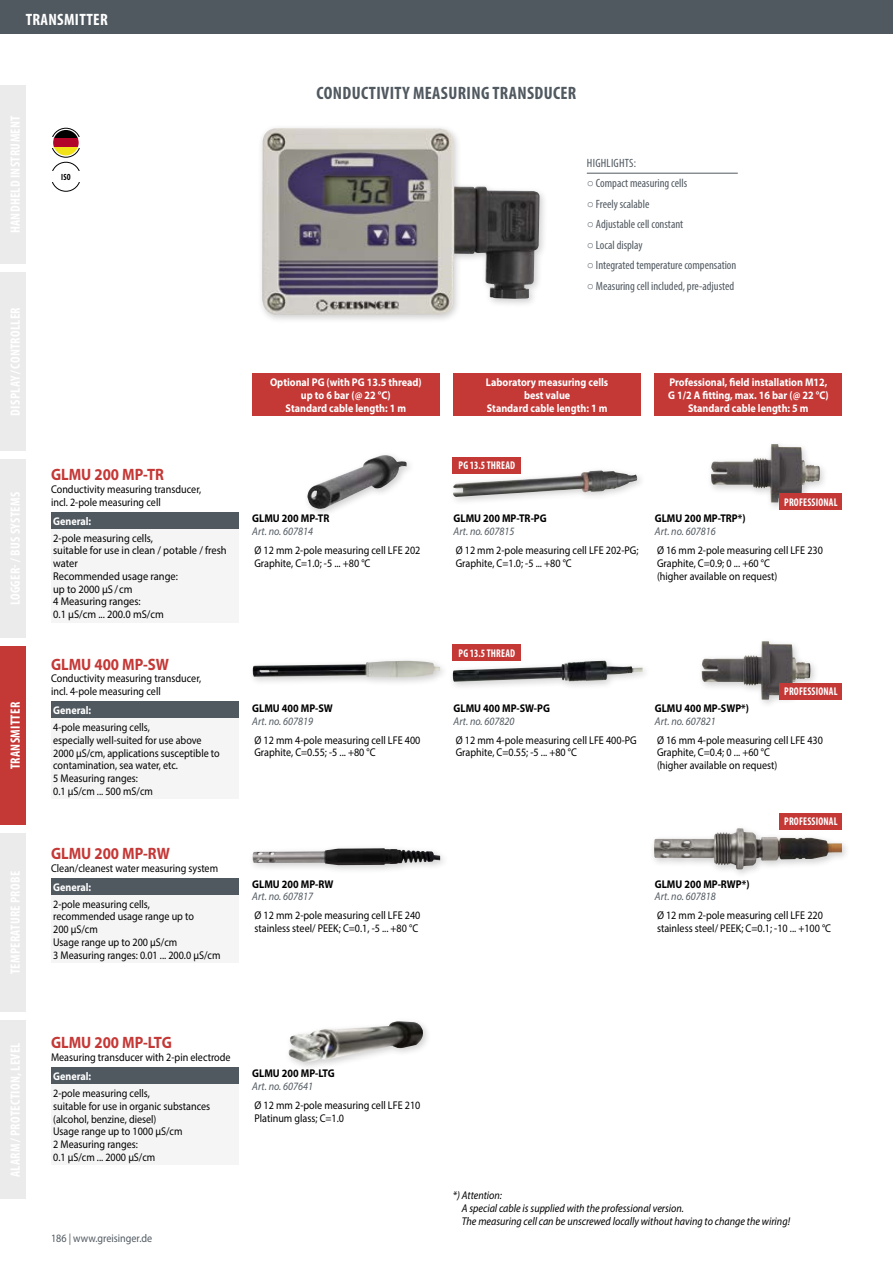
<style>
.page{position:relative;width:893px;height:1263px;background:#fff}
.page>*{position:absolute;margin:0;border:0;box-sizing:border-box;transform-origin:0 0}
.t1{font:700 condensed 18px "Myriad Pro";letter-spacing:.02em;color:#515960}
.t2{font:700 16.5px "Myriad Pro";color:#c43836;scale:.9 1}
.t3{font:700 condensed 16.5px "Myriad Pro";letter-spacing:.02em;color:#fff}
.t4{font:700 condensed 13.5px "Myriad Pro";letter-spacing:.02em;color:#fff}
.t5{font:condensed 12px "Myriad Pro";color:#515960}
.t6{font:condensed 12px "Myriad Pro";letter-spacing:.02em;color:#515960}
.t7{font:11.25px/12.8px "Myriad Pro";color:#000;scale:.9 1}
.t8{font:700 11.25px/12.8px "Myriad Pro";color:#fff;text-align:center;scale:.9 1}
.t9{font:11.25px/12.8px "Myriad Pro";color:#000;scale:.93 1}
.t10{font:italic 11.25px/12.8px "Myriad Pro";color:#000;scale:.9 1}
.t11{font:700 11.25px "Myriad Pro";color:#000;scale:.9 1}
.t12{font:italic 11.25px "Myriad Pro";color:#515960;scale:.9 1}
.t13{font:700 condensed 11.25px "Myriad Pro";letter-spacing:.02em;color:#fff;scale:.9 1}
.t14{font:11.25px "Myriad Pro";color:#515960;scale:.9 1}
.t15{font:700 condensed 9px "Myriad Pro";color:#000;scale:.9 1}
.s1{font-family:"Arial";font-stretch:normal}
</style>
<div class="page">
<div style="left:0;top:0;width:893px;height:34px;background:#515960"></div>
<div style="left:0;top:85px;width:26px;height:179px;background:#ebebeb"></div>
<div style="left:0;top:272px;width:26px;height:179px;background:#ebebeb"></div>
<div style="left:0;top:459px;width:26px;height:179px;background:#ebebeb"></div>
<div style="left:0;top:646px;width:26px;height:179px;background:#c43836"></div>
<div style="left:0;top:833px;width:26px;height:179px;background:#ebebeb"></div>
<div style="left:0;top:1020px;width:26px;height:179px;background:#ebebeb"></div>
<div style="left:51px;top:128px;width:30px;height:30px;border:1px solid #000;border-radius:50%"></div>
<div style="left:51px;top:137px;width:30px;height:11px;background:#fff"></div>
<svg style="left:53px;top:130px;width:26px;height:8px"></svg>
<div style="left:53px;top:138px;width:26px;height:9px;background:#b1052a"></div>
<svg style="left:53px;top:147px;width:26px;height:8px"></svg>
<div style="left:51px;top:162px;width:30px;height:30px;border:1px solid #000;border-radius:50%"></div>
<div style="left:51px;top:171px;width:30px;height:11px;background:#fff"></div>
<div style="left:258px;top:123px;width:291px;height:201px;background:#000;opacity:.2"></div>
<img style="left:262px;top:128px;width:278px;height:187px">
<img style="left:288px;top:1021px;width:136px;height:42px">
<div style="left:248px;top:656px;width:201px;height:30px;background:#000;opacity:.2"></div>
<img style="left:253px;top:661px;width:187px;height:16px">
<img style="left:307px;top:455px;width:100px;height:54px">
<div style="left:248px;top:843px;width:201px;height:31px;background:#000;opacity:.2"></div>
<img style="left:253px;top:848px;width:187px;height:17px">
<img style="left:711px;top:444px;width:109px;height:58px">
<div style="left:697px;top:636px;width:122px;height:73px;background:#000;opacity:.2"></div>
<img style="left:702px;top:641px;width:108px;height:59px">
<img style="left:654px;top:828px;width:188px;height:41px">
<div style="left:449px;top:465px;width:197px;height:41px;background:#000;opacity:.2"></div>
<img style="left:452px;top:470px;width:185px;height:27px">
<div style="left:448px;top:656px;width:204px;height:35px;background:#000;opacity:.2"></div>
<img style="left:453px;top:660px;width:189px;height:22px">
<div style="left:51px;top:878px;width:187px;height:17px;background:#515960"></div>
<div style="left:51px;top:895px;width:187px;height:68px;background:#f5f5f5"></div>
<hr style="left:587px;top:173px;width:151px;height:1px;background:#515960">
<div style="left:51px;top:701px;width:187px;height:17px;background:#515960"></div>
<div style="left:51px;top:718px;width:187px;height:81px;background:#f5f5f5"></div>
<div style="left:51px;top:512px;width:187px;height:17px;background:#515960"></div>
<div style="left:51px;top:529px;width:187px;height:93px;background:#f5f5f5"></div>
<div style="left:51px;top:1067px;width:187px;height:17px;background:#515960"></div>
<div style="left:51px;top:1084px;width:187px;height:81px;background:#f5f5f5"></div>
<div style="left:780px;top:493px;width:62px;height:17px;background:#c43836"></div>
<div style="left:780px;top:682px;width:62px;height:17px;background:#c43836"></div>
<div style="left:780px;top:813px;width:62px;height:17px;background:#c43836"></div>
<div style="left:453px;top:457px;width:68px;height:17px;background:#c43836"></div>
<div style="left:453px;top:644px;width:68px;height:17px;background:#c43836"></div>
<div style="left:252px;top:374px;width:187px;height:42px;background:#c43836"></div>
<div style="left:454px;top:374px;width:187px;height:42px;background:#c43836"></div>
<div style="left:655px;top:374px;width:187px;height:42px;background:#c43836"></div>
<h2 class="t3" style="left:26px;top:9px;width:84px">TRANSMITTER</h2>
<p class="t15" style="left:61px;top:171px;width:12px">ISO</p>
<h1 class="t1" style="left:317px;top:81px;width:261px">CONDUCTIVITY MEASURING TRANSDUCER</h1>
<p class="t6" style="left:587px;top:155px;width:51px">HIGHLIGHTS:</p>
<p class="t5" style="left:587px;top:176px;width:102px"><span class="s1">○</span> Compact measuring cells</p>
<p class="t5" style="left:587px;top:196px;width:64px"><span class="s1">○</span> Freely scalable</p>
<p class="t5" style="left:587px;top:217px;width:98px"><span class="s1">○</span> Adjustable cell constant</p>
<p class="t5" style="left:587px;top:237px;width:57px"><span class="s1">○</span> Local display</p>
<p class="t5" style="left:587px;top:258px;width:151px"><span class="s1">○</span> Integrated temperature compensation</p>
<p class="t5" style="left:587px;top:278px;width:149px"><span class="s1">○</span> Measuring cell included, pre-adjusted</p>
<p class="t4" style="left:7px;top:769px;width:69px;rotate:-90deg">TRANSMITTER</p>
<h2 class="t2" style="left:51px;top:464px;width:127px">GLMU 200 MP-TR</h2>
<p class="t7" style="left:51px;top:483px;width:168px">Conductivity measuring transducer, incl. 2-pole measuring cell</p>
<p class="t8" style="left:53px;top:514px;width:44px">General:</p>
<p class="t9" style="left:53px;top:531px;width:188px">2-pole measuring cells,<br>suitable for use in clean / potable / fresh water<br>Recommended usage range:<br>up to 2000 μS / cm<br>4 Measuring ranges:<br>0.1 µS/cm ... 200.0 mS/cm</p>
<h2 class="t2" style="left:51px;top:653px;width:133px">GLMU 400 MP-SW</h2>
<p class="t7" style="left:51px;top:672px;width:168px">Conductivity measuring transducer, incl. 4-pole measuring cell</p>
<p class="t8" style="left:53px;top:703px;width:44px">General:</p>
<p class="t7" style="left:53px;top:721px;width:187px">4-pole measuring cells,<br>especially well-suited for use above<br>2000 μS/cm, applications susceptible to contamination, sea water, etc.<br>5 Measuring ranges:<br>0.1 µS/cm ... 500 mS/cm</p>
<h2 class="t2" style="left:51px;top:842px;width:134px">GLMU 200 MP-RW</h2>
<p class="t7" style="left:51px;top:861px;width:187px">Clean/cleanest water measuring system</p>
<p class="t8" style="left:53px;top:880px;width:44px">General:</p>
<p class="t7" style="left:53px;top:897px;width:187px">2-pole measuring cells,<br>recommended usage range up to<br>200 μS/cm<br>Usage range up to 200 μS/cm<br>3 Measuring ranges: 0.01 ... 200.0 µS/cm</p>
<p class="t8" style="left:270px;top:376px;width:170px">Optional PG (with PG 13.5 thread) up to 6 bar (@ 22 °C)<br>Standard cable length: 1 m</p>
<p class="t8" style="left:486px;top:376px;width:137px">Laboratory measuring cells best value<br>Standard cable length: 1 m</p>
<p class="t8" style="left:668px;top:376px;width:180px">Professional, field installation M12,<br>G 1/2 A fitting, max. 16 bar (@ 22 °C)<br>Standard cable length: 5 m</p>
<p class="t11" style="left:252px;top:511px;width:87px">GLMU 200 MP-TR</p>
<p class="t12" style="left:252px;top:524px;width:69px">Art. no. 607814</p>
<p class="t7" style="left:254px;top:544px;width:186px">Ø 12 mm 2-pole measuring cell LFE 202<br>Graphite, C=1.0; -5 ... +80 °C</p>
<p class="t11" style="left:252px;top:701px;width:91px">GLMU 400 MP-SW</p>
<p class="t12" style="left:252px;top:714px;width:69px">Art. no. 607819</p>
<p class="t7" style="left:254px;top:733px;width:186px">Ø 12 mm 4-pole measuring cell LFE 400<br>Graphite, C=0.55; -5 ... +80 °C</p>
<p class="t11" style="left:252px;top:876px;width:92px">GLMU 200 MP-RW</p>
<p class="t12" style="left:252px;top:890px;width:69px">Art. no. 607817</p>
<p class="t7" style="left:254px;top:909px;width:186px">Ø 12 mm 2-pole measuring cell LFE 240 stainless steel/ PEEK; C=0.1, -5 ... +80 °C</p>
<p class="t13" style="left:458px;top:459px;width:65px">PG 13.5 THREAD</p>
<p class="t11" style="left:454px;top:511px;width:105px">GLMU 200 MP-TR-PG</p>
<p class="t12" style="left:454px;top:524px;width:69px">Art. no. 607815</p>
<p class="t7" style="left:456px;top:544px;width:205px">Ø 12 mm 2-pole measuring cell LFE 202-PG;<br>Graphite, C=1.0; -5 ... +80 °C</p>
<p class="t13" style="left:784px;top:495px;width:61px">PROFESSIONAL</p>
<p class="t11" style="left:655px;top:511px;width:102px">GLMU 200 MP-TRP*)</p>
<p class="t12" style="left:655px;top:524px;width:69px">Art. no. 607816</p>
<p class="t7" style="left:657px;top:544px;width:186px">Ø 16 mm 2-pole measuring cell LFE 230<br>Graphite, C=0.9; 0 ... +60 °C<br>(higher available on request)</p>
<p class="t13" style="left:458px;top:646px;width:65px">PG 13.5 THREAD</p>
<p class="t11" style="left:454px;top:701px;width:109px">GLMU 400 MP-SW-PG</p>
<p class="t12" style="left:454px;top:714px;width:69px">Art. no. 607820</p>
<p class="t7" style="left:456px;top:733px;width:203px">Ø 12 mm 4-pole measuring cell LFE 400-PG<br>Graphite, C=0.55; -5 ... +80 °C</p>
<p class="t13" style="left:784px;top:684px;width:61px">PROFESSIONAL</p>
<p class="t11" style="left:655px;top:701px;width:106px">GLMU 400 MP-SWP*)</p>
<p class="t12" style="left:655px;top:714px;width:69px">Art. no. 607821</p>
<p class="t7" style="left:657px;top:733px;width:186px">Ø 16 mm 4-pole measuring cell LFE 430<br>Graphite, C=0.4; 0 ... +60 °C<br>(higher available on request)</p>
<p class="t13" style="left:784px;top:815px;width:61px">PROFESSIONAL</p>
<p class="t11" style="left:655px;top:876px;width:107px">GLMU 200 MP-RWP*)</p>
<p class="t12" style="left:655px;top:890px;width:69px">Art. no. 607818</p>
<p class="t7" style="left:657px;top:909px;width:195px">Ø 12 mm 2-pole measuring cell LFE 220 stainless steel/ PEEK; C=0.1; -10 ... +100 °C</p>
<h2 class="t2" style="left:51px;top:1032px;width:136px">GLMU 200 MP-LTG</h2>
<p class="t7" style="left:51px;top:1051px;width:201px">Measuring transducer with 2-pin electrode</p>
<p class="t8" style="left:53px;top:1069px;width:44px">General:</p>
<p class="t7" style="left:53px;top:1087px;width:176px">2-pole measuring cells,<br>suitable for use in organic substances (alcohol, benzine, diesel)<br>Usage range up to 1000 μS/cm<br>2 Measuring ranges:<br>0.1 µS/cm ... 2000 μS/cm</p>
<p class="t11" style="left:252px;top:1066px;width:93px">GLMU 200 MP-LTG</p>
<p class="t12" style="left:252px;top:1079px;width:69px">Art. no. 607641</p>
<p class="t7" style="left:254px;top:1099px;width:186px">Ø 12 mm 2-pole measuring cell LFE 210<br>Platinum glass; C=1.0</p>
<p class="t14" style="left:51px;top:1231px;width:114px">186 | www.greisinger.de</p>
<p class="t10" style="left:462px;top:1189px;width:366px;text-indent:-9px">*) Attention:<br>A special cable is supplied with the professional version.<br>The measuring cell can be unscrewed locally without having to change the wiring!</p>
</div>
